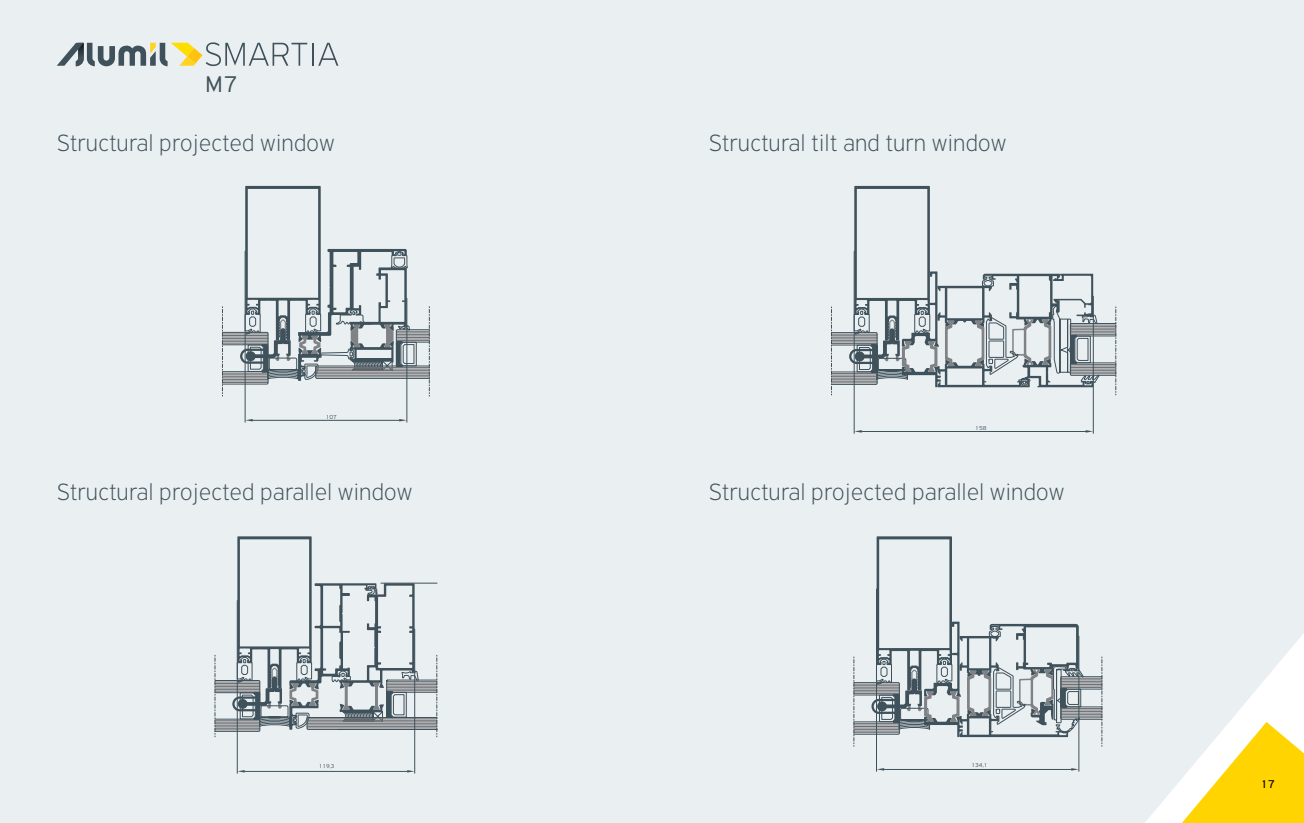
<style>
.page{position:relative;width:1304px;height:823px;background:#fff}
.page>*{position:absolute;margin:0;border:0;box-sizing:border-box;transform-origin:0 0}
.t1{font:100 25px "PF Highway Sans Pro";letter-spacing:.02em;color:#3f515a}
.t2{font:300 24.1px "PF Highway Sans Pro";color:#3f515a}
.t3{font:12px "PF Highway Sans Pro";color:#000}
.t4{font:300 6.1px "PF Highway Sans Pro";color:#3f515a}
.t5{font:300 6px "PF Highway Sans Pro";color:#3f515a}
</style>
<div class="page">
<div style="left:0;top:0;width:1304px;height:822px;background:#eaeff2"></div>
<hr style="left:312px;top:43px;width:2px;height:23px;background:#3f515a">
<svg style="left:318px;top:43px;width:20px;height:23px"></svg>
<svg style="left:57px;top:42px;width:250px;height:24px"></svg>
<hr style="left:245px;top:251px;width:1px;height:171px;background:#3f515a">
<hr style="left:407px;top:298px;width:1px;height:124px;background:#3f515a">
<hr style="left:253px;top:420px;width:146px;height:1px;background:#3f515a">
<svg style="left:245px;top:418px;width:8px;height:3px"></svg>
<svg style="left:399px;top:418px;width:8px;height:3px"></svg>
<svg style="left:222px;top:186px;width:208px;height:210px"></svg>
<hr style="left:237px;top:600px;width:1px;height:172px;background:#3f515a">
<hr style="left:415px;top:628px;width:1px;height:144px;background:#3f515a">
<hr style="left:245px;top:770px;width:162px;height:1px;background:#3f515a">
<svg style="left:237px;top:769px;width:8px;height:3px"></svg>
<svg style="left:407px;top:769px;width:8px;height:3px"></svg>
<svg style="left:215px;top:536px;width:223px;height:200px"></svg>
<hr style="left:854px;top:251px;width:1px;height:182px;background:#3f515a">
<hr style="left:1093px;top:296px;width:1px;height:137px;background:#3f515a">
<hr style="left:862px;top:431px;width:224px;height:1px;background:#3f515a">
<svg style="left:854px;top:430px;width:8px;height:2px"></svg>
<svg style="left:1086px;top:430px;width:7px;height:2px"></svg>
<svg style="left:831px;top:186px;width:286px;height:208px"></svg>
<hr style="left:876px;top:588px;width:1px;height:182px;background:#3f515a">
<hr style="left:1079px;top:635px;width:1px;height:135px;background:#3f515a">
<hr style="left:884px;top:768px;width:187px;height:1px;background:#3f515a">
<svg style="left:877px;top:768px;width:7px;height:2px"></svg>
<svg style="left:1071px;top:767px;width:8px;height:3px"></svg>
<svg style="left:854px;top:536px;width:249px;height:209px"></svg>
<svg style="left:1146px;top:634px;width:158px;height:188px"></svg>
<p class="t2" style="left:206px;top:70px;width:34px">M7</p>
<p class="t1" style="left:57px;top:128px;width:280px">Structural projected window</p>
<p class="t1" style="left:709px;top:128px;width:299px">Structural tilt and turn window</p>
<p class="t4" style="left:326px;top:413px;width:13px">107</p>
<p class="t4" style="left:975px;top:424px;width:13px">158</p>
<p class="t1" style="left:57px;top:476px;width:357px">Structural projected parallel window</p>
<p class="t1" style="left:709px;top:476px;width:357px">Structural projected parallel window</p>
<p class="t5" style="left:319px;top:762px;width:17px">119,3</p>
<p class="t4" style="left:972px;top:760px;width:18px">134,1</p>
<p class="t3" style="left:1260px;top:776px;width:16px">17</p>
</div>
